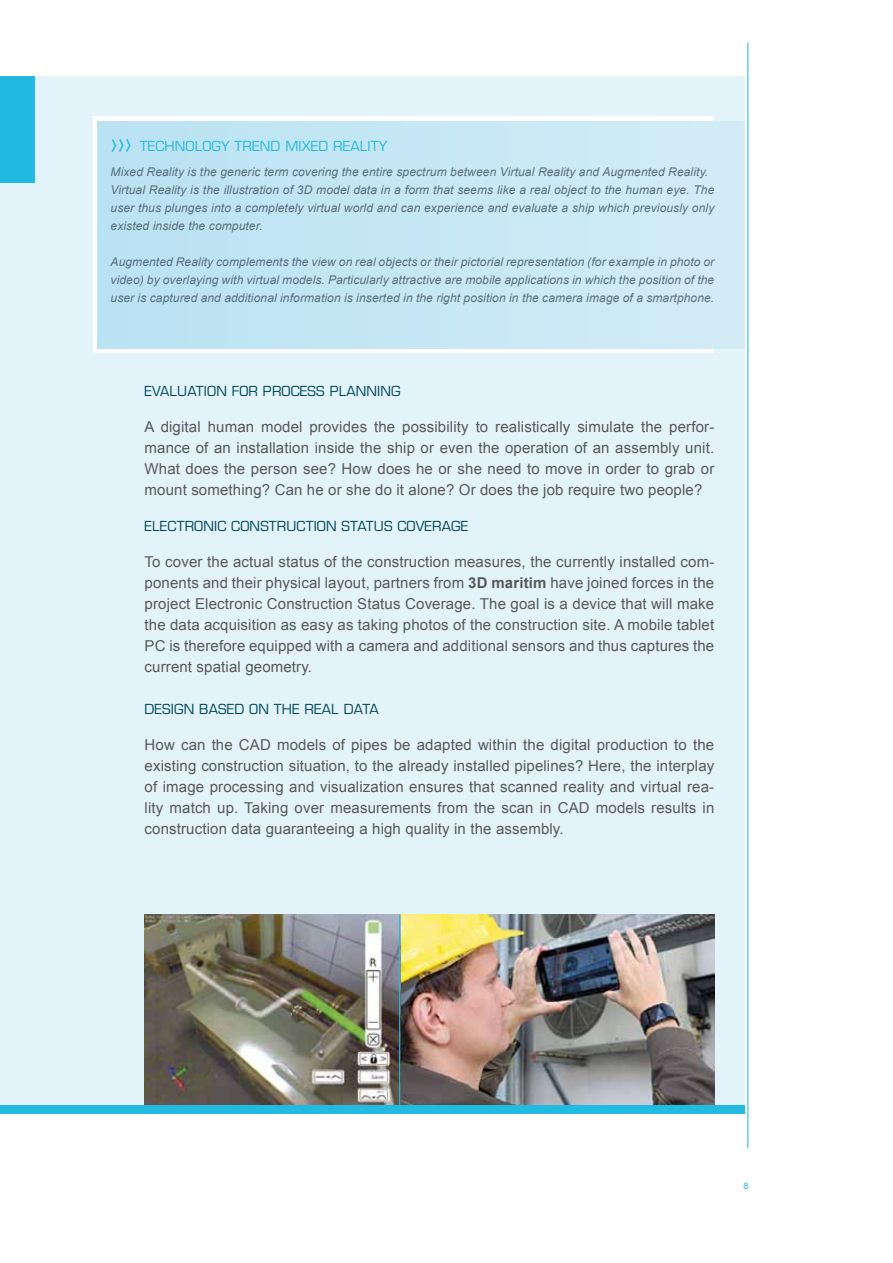
<style>
.page{position:relative;width:893px;height:1263px;background:#fff}
.page>*{position:absolute;margin:0;border:0;box-sizing:border-box;transform-origin:0 0}
.t1{font:15px/21px "Arial";letter-spacing:.01em;color:#58585a;text-align:justify}
.t2{font:13.5px "Eurostile LT Std";letter-spacing:.01em;color:#004759}
.t3{font:13.5px "Eurostile LT Std";letter-spacing:.01em;color:#23bae2}
.t4{font:italic 12px/18px "Arial";letter-spacing:.01em;color:#596f7e}
.t5{font:9px "Arial";color:#23bae2}
.s1{font-size:22.5px}
.s2{font-weight:700}
</style>
<div class="page">
<div style="left:0;top:77px;width:744px;height:1037px;background:#e2f3fa"></div>
<hr style="left:747px;top:43px;width:1px;height:1105px;background:#23bae2">
<div style="left:0;top:77px;width:34px;height:106px;background:#23bae2"></div>
<img style="left:400px;top:914px;width:314px;height:192px">
<img style="left:145px;top:914px;width:254px;height:192px">
<div style="left:0;top:1106px;width:744px;height:8px;background:#23bae2"></div>
<hr style="left:399px;top:914px;width:1px;height:192px;background:#23bae2">
<div style="left:94px;top:117px;width:620px;height:236px;background:#fff"></div>
<div style="left:98px;top:121px;width:646px;height:228px;background:#c6e7f5"></div>
<p class="t3" style="left:111px;top:138px;width:278px"><span class="s1">›››</span> TECHNOLOGY TREND MIXED REALITY</p>
<p class="t4" style="left:111px;top:163px;width:605px">Mixed Reality is the generic term covering the entire spectrum between Virtual Reality and Augmented Reality.<br>Virtual Reality is the illustration of 3D model data in a form that seems like a real object to the human eye. The user thus plunges into a completely virtual world and can experience and evaluate a ship which previously only existed inside the computer.</p>
<p class="t4" style="left:111px;top:253px;width:605px;text-align:justify">Augmented Reality complements the view on real objects or their pictorial representation (for example in photo or video) by overlaying with virtual models. Particularly attractive are mobile applications in which the position of the user is captured and additional information is inserted in the right position in the camera image of a smartphone.</p>
<p class="t2" style="left:145px;top:383px;width:257px">EVALUATION FOR PROCESS PLANNING</p>
<p class="t1" style="left:145px;top:416px;width:571px">A digital human model provides the possibility to realistically simulate the perfor&shy;mance of an installation inside the ship or even the operation of an assembly unit.<br>What does the person see? How does he or she need to move in order to grab or mount something? Can he or she do it alone? Or does the job require two people?</p>
<p class="t2" style="left:145px;top:518px;width:325px">ELECTRONIC CONSTRUCTION STATUS COVERAGE</p>
<p class="t1" style="left:145px;top:551px;width:571px">To cover the actual status of the construction measures, the currently installed com&shy;ponents and their physical layout, partners from <span class="s2">3D maritim</span> have joined forces in the project Electronic Construction Status Coverage. The goal is a device that will make the data acquisition as easy as taking photos of the construction site. A mobile tablet PC is therefore equipped with a camera and additional sensors and thus captures the current spatial geometry.</p>
<p class="t2" style="left:145px;top:701px;width:236px">DESIGN BASED ON THE REAL DATA</p>
<p class="t1" style="left:145px;top:734px;width:571px">How can the CAD models of pipes be adapted within the digital production to the existing construction situation, to the already installed pipelines? Here, the interplay of image processing and visualization ensures that scanned reality and virtual rea&shy;lity match up. Taking over measurements from the scan in CAD models results in construction data guaranteeing a high quality in the assembly.</p>
<p class="t5" style="left:743px;top:1180px;width:7px">8</p>
</div>
